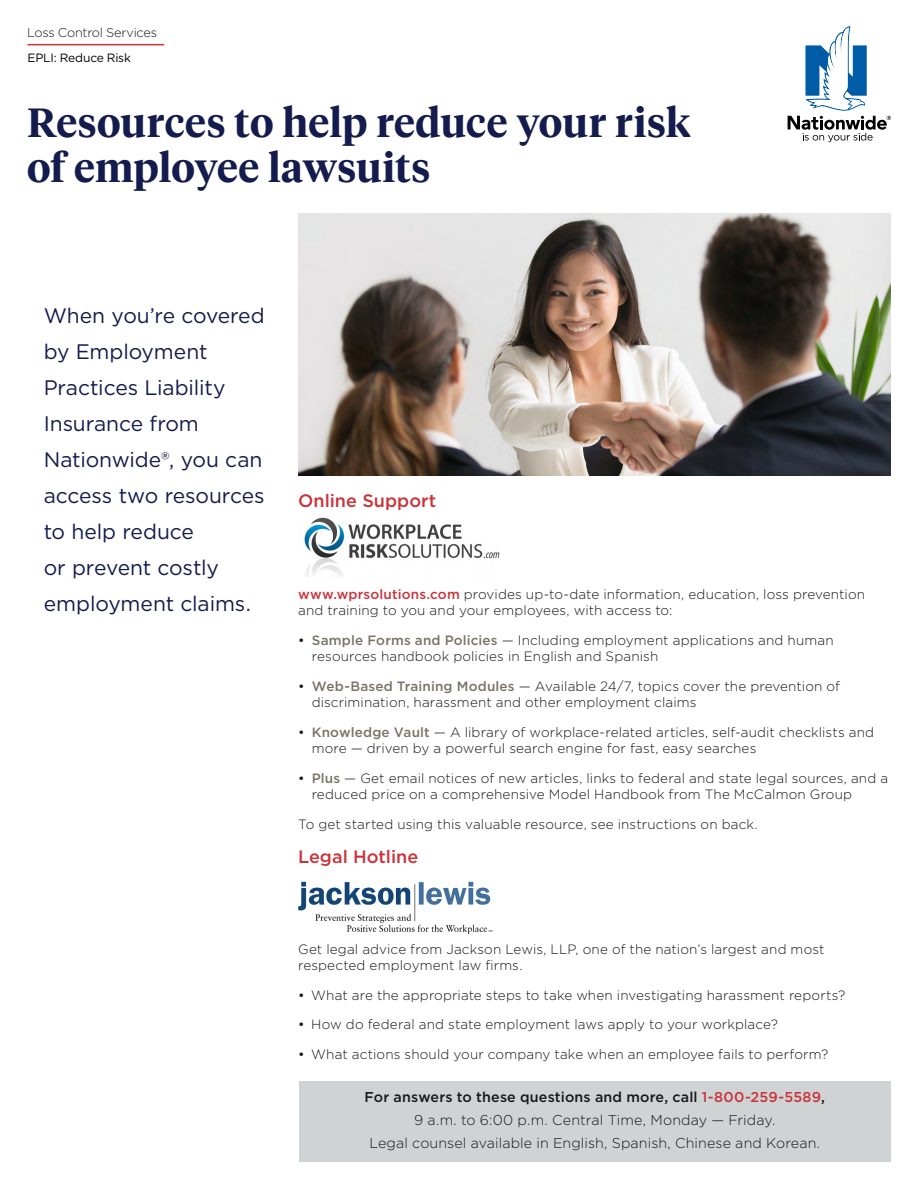
<style>
.page{position:relative;width:918px;height:1188px;background:#fff}
.page>*{position:absolute;margin:0;border:0;box-sizing:border-box;transform-origin:0 0}
.Headline{font:600 40.5px/45px "Tiempos Headline";letter-spacing:.005em;color:#141b4d}
.t1{font:21px/36px "Gotham";letter-spacing:-.005em;color:#141b4d}
.Subhead{font:500 18px "Gotham";color:#cb333b}
.Text{font:500 18px "Gotham";color:#cb333b}
.Body_Text{font:300 14.25px "Gotham";letter-spacing:.005em;color:#171717}
.Body_Text-2{font:500 14.25px "Gotham";letter-spacing:.01em;color:#171717}
.Text-2{font:300 13.5px/16.5px "Gotham";letter-spacing:.01em;color:#171717}
.t2{font:300 12.75px "Gotham";letter-spacing:-.02em;color:#171717}
.Subhead_2_-_Gotham_B{font:12px "Gotham";letter-spacing:-.015em;color:#000}
.s1{font-weight:500;color:#cb333b}
.s2{font-weight:400}
.s3{font-weight:500;color:#7a7266}
.s4{color:#cb333b}
</style>
<div class="page">
<hr style="left:28px;top:44px;width:136px;height:1px;background:#cb333b">
<img style="left:298px;top:214px;width:593px;height:262px">
<svg style="left:788px;top:26px;width:103px;height:116px"></svg>
<img style="left:304px;top:517px;width:196px;height:60px">
<img style="left:298px;top:881px;width:195px;height:53px">
<div style="left:299px;top:1081px;width:591px;height:81px;background:#d0d3d4"></div>
<p class="t2" style="left:27px;top:24px;width:131px">Loss Control Services</p>
<p class="Subhead_2_-_Gotham_B" style="left:28px;top:50px;width:105px">EPLI: Reduce Risk</p>
<h1 class="Headline" style="left:27px;top:98px;width:665px">Resources to help reduce your risk of employee lawsuits</h1>
<h2 class="t1" style="left:44px;top:297px;width:222px">When you’re covered by Employment<br>Practices Liability<br>Insurance from<br>Nationwide®, you can access two resources to help reduce<br>or prevent costly employment claims.</h2>
<h2 class="Subhead" style="left:298px;top:489px;width:140px">Online Support</h2>
<p class="Text-2" style="left:298px;top:585px;width:569px"><span class="s1">www.wprsolutions.com</span> provides up-to-date information, education, loss prevention and training to you and your employees, with access to:</p>
<p class="Text-2" style="left:312px;top:631px;width:523px;text-indent:-14px"><span class="s2">•</span> <span class="s3">Sample Forms and Policies</span> — Including employment applications and human resources handbook policies in English and Spanish</p>
<p class="Text-2" style="left:312px;top:677px;width:530px;text-indent:-14px"><span class="s2">•</span> <span class="s3">Web-Based Training Modules</span> — Available 24/7, topics cover the prevention of discrimination, harassment and other employment claims</p>
<p class="Text-2" style="left:312px;top:723px;width:564px;text-indent:-14px"><span class="s2">•</span> <span class="s3">Knowledge Vault</span> — A library of workplace-related articles, self-audit checklists and more — driven by a powerful search engine for fast, easy searches</p>
<p class="Text-2" style="left:312px;top:769px;width:578px;text-indent:-14px"><span class="s2">•</span> <span class="s3">Plus</span> — Get email notices of new articles, links to federal and state legal sources, and a reduced price on a comprehensive Model Handbook from The McCalmon Group</p>
<p class="Text-2" style="left:298px;top:815px;width:461px">To get started using this valuable resource, see instructions on back.</p>
<p class="Text" style="left:298px;top:844px;width:122px">Legal Hotline</p>
<p class="Text-2" style="left:298px;top:941px;width:528px">Get legal advice from Jackson Lewis, LLP, one of the nation’s largest and most respected employment law firms.</p>
<p class="Text-2" style="left:298px;top:986px;width:549px"><span class="s2">•</span> What are the appropriate steps to take when investigating harassment reports?</p>
<p class="Text-2" style="left:298px;top:1016px;width:481px"><span class="s2">•</span> How do federal and state employment laws apply to your workplace?</p>
<p class="Text-2" style="left:298px;top:1045px;width:532px"><span class="s2">•</span> What actions should your company take when an employee fails to perform?</p>
<p class="Body_Text-2" style="left:365px;top:1087px;width:462px">For answers to these questions and more, call <span class="s4">1-800-259-5589</span>,</p>
<p class="Body_Text" style="left:414px;top:1111px;width:363px">9 a.m. to 6:00 p.m. Central Time, Monday — Friday.</p>
<p class="Body_Text" style="left:369px;top:1134px;width:452px">Legal counsel available in English, Spanish, Chinese and Korean.</p>
</div>
